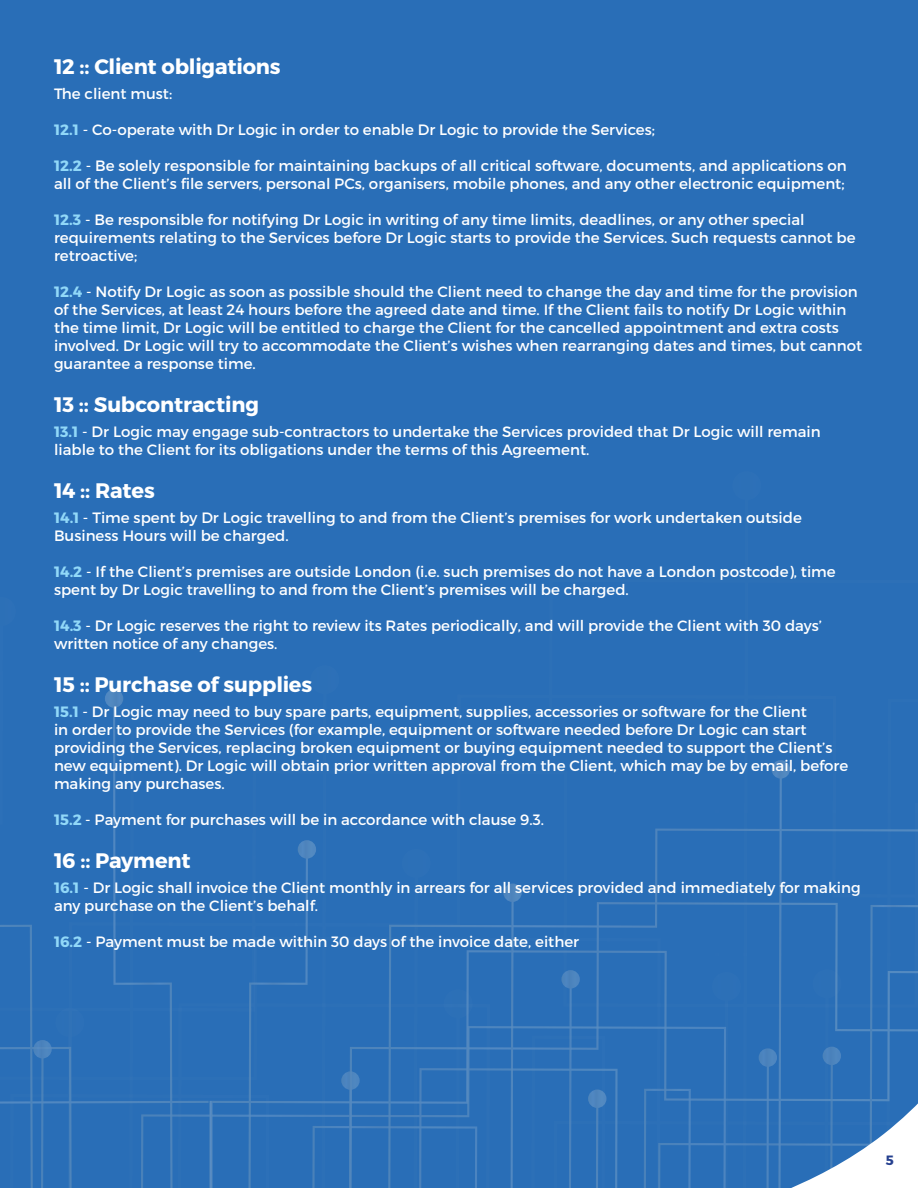
<style>
.page{position:relative;width:918px;height:1188px;background:#296eb7}
.page>*{position:absolute;margin:0;border:0;box-sizing:border-box;transform-origin:0 0}
.t1{font:700 21px "Montserrat";letter-spacing:-.01em;color:#fff}
.t2{font:15px/18px "Montserrat";color:#fff}
.t3{font:700 13.5px "Montserrat";color:#25408f}
.s1{font-weight:700;color:#91d8f8}
</style>
<div class="page">
<svg style="left:0;top:689px;width:918px;height:499px"></svg>
<h1 class="t1" style="left:54px;top:54px;width:228px">12 :: Client obligations</h1>
<p class="t2" style="left:54px;top:85px;width:120px">The client must:</p>
<p class="t2" style="left:54px;top:121px;width:602px"><span class="s1">12.1</span> - Co-operate with Dr Logic in order to enable Dr Logic to provide the Services;</p>
<p class="t2" style="left:54px;top:157px;width:794px"><span class="s1">12.2</span> - Be solely responsible for maintaining backups of all critical software, documents, and applications on all of the Client’s file servers, personal PCs, organisers, mobile phones, and any other electronic equipment;</p>
<p class="t2" style="left:54px;top:211px;width:803px"><span class="s1">12.3</span> - Be responsible for notifying Dr Logic in writing of any time limits, deadlines, or any other special requirements relating to the Services before Dr Logic starts to provide the Services. Such requests cannot be retroactive;</p>
<p class="t2" style="left:54px;top:283px;width:810px"><span class="s1">12.4</span> - Notify Dr Logic as soon as possible should the Client need to change the day and time for the provision of the Services, at least 24 hours before the agreed date and time. If the Client fails to notify Dr Logic within the time limit, Dr Logic will be entitled to charge the Client for the cancelled appointment and extra costs involved. Dr Logic will try to accommodate the Client’s wishes when rearranging dates and times, but cannot guarantee a response time.</p>
<h1 class="t1" style="left:54px;top:392px;width:207px">13 :: Subcontracting</h1>
<p class="t2" style="left:54px;top:423px;width:768px"><span class="s1">13.1</span> - Dr Logic may engage sub-contractors to undertake the Services provided that Dr Logic will remain liable to the Client for its obligations under the terms of this Agreement.</p>
<h1 class="t1" style="left:54px;top:478px;width:102px">14 :: Rates</h1>
<p class="t2" style="left:54px;top:509px;width:749px"><span class="s1">14.1</span> - Time spent by Dr Logic travelling to and from the Client’s premises for work undertaken outside<br>Business Hours will be charged.</p>
<p class="t2" style="left:54px;top:563px;width:783px"><span class="s1">14.2</span> - If the Client’s premises are outside London (i.e. such premises do not have a London postcode), time spent by Dr Logic travelling to and from the Client’s premises will be charged.</p>
<p class="t2" style="left:54px;top:617px;width:769px"><span class="s1">14.3</span> - Dr Logic reserves the right to review its Rates periodically, and will provide the Client with 30 days’ written notice of any changes.</p>
<h1 class="t1" style="left:54px;top:672px;width:260px">15 :: Purchase of supplies</h1>
<p class="t2" style="left:54px;top:703px;width:796px"><span class="s1">15.1</span> - Dr Logic may need to buy spare parts, equipment, supplies, accessories or software for the Client<br>in order to provide the Services (for example, equipment or software needed before Dr Logic can start providing the Services, replacing broken equipment or buying equipment needed to support the Client’s new equipment). Dr Logic will obtain prior written approval from the Client, which may be by email, before making any purchases.</p>
<p class="t2" style="left:54px;top:811px;width:492px"><span class="s1">15.2</span> - Payment for purchases will be in accordance with clause 9.3.</p>
<h1 class="t1" style="left:54px;top:848px;width:138px">16 :: Payment</h1>
<p class="t2" style="left:54px;top:878px;width:808px"><span class="s1">16.1</span> - Dr Logic shall invoice the Client monthly in arrears for all services provided and immediately for making any purchase on the Client’s behalf.</p>
<p class="t2" style="left:54px;top:932px;width:527px"><span class="s1">16.2</span> - Payment must be made within 30 days of the invoice date, either</p>
<p class="t3" style="left:886px;top:1151px;width:10px">5</p>
</div>
